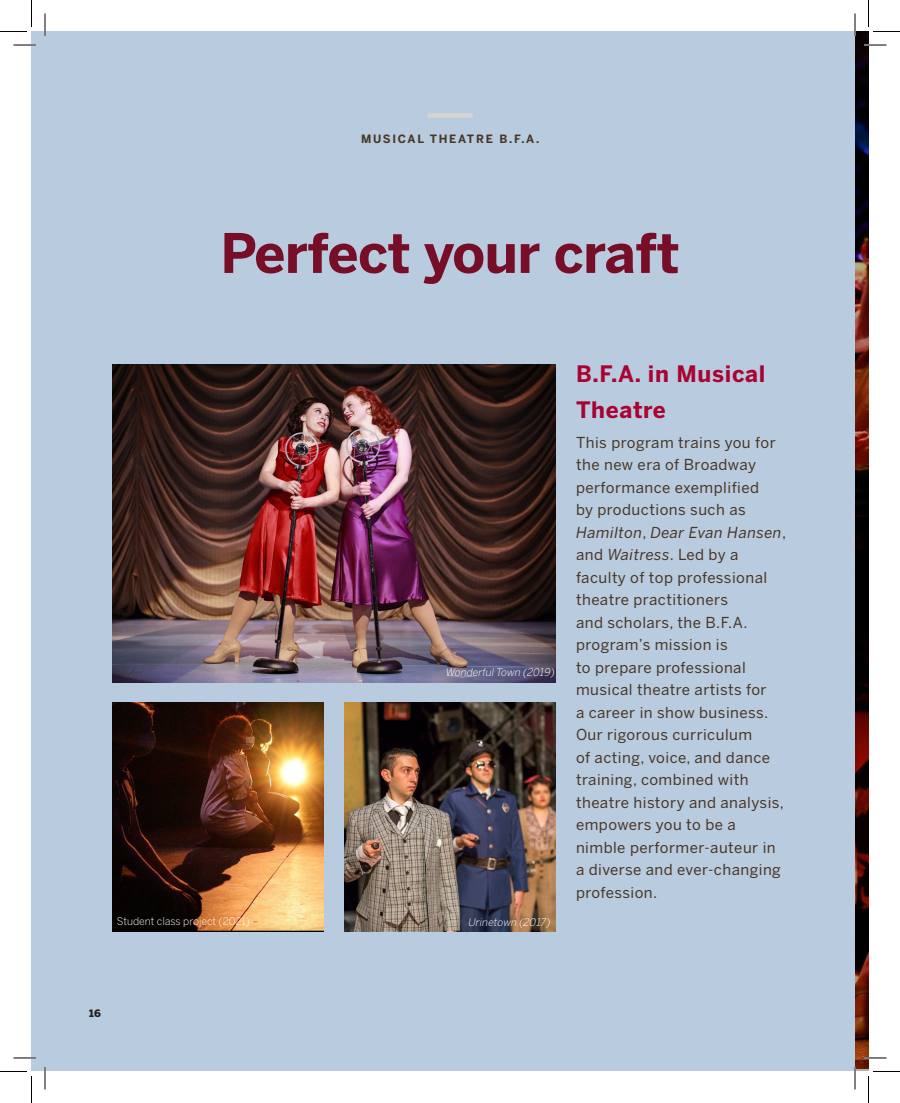
<style>
.page{position:relative;width:900px;height:1103px;background:#fff}
.page>*{position:absolute;margin:0;border:0;box-sizing:border-box;transform-origin:0 0}
.Attribution_Title{font:700 54px "Benton Sans";letter-spacing:-.01em;color:#770e28}
.t1{font:700 22.5px/36px "Benton Sans";letter-spacing:.03em;color:#a90332}
.t2{font:15px/22.5px "Benton Sans";letter-spacing:.03em;color:#483726}
.t3{font:700 11.4px "Benton Sans";letter-spacing:.15em;color:#483726}
.t4{font:italic 300 10.5px "Benton Sans";color:#fff}
.t5{font:300 10.5px "Benton Sans";color:#fff}
.t6{font:900 10.2px "Benton Sans";color:#231f20}
.s1{font-style:italic}
</style>
<div class="page">
<div style="left:32px;top:32px;width:823px;height:1039px;background:#b9cbdf"></div>
<div style="left:427px;top:113px;width:46px;height:5px;background:#d6d3d1"></div>
<img style="left:112px;top:702px;width:212px;height:229px">
<img style="left:112px;top:364px;width:444px;height:318px">
<img style="left:344px;top:702px;width:212px;height:230px">
<svg style="left:855px;top:32px;width:13px;height:1039px;background:#320e09"></svg>
<hr style="left:14px;top:44px;width:22px;height:2px;background:#fff">
<hr style="left:864px;top:44px;width:22px;height:2px;background:#fff">
<hr style="left:44px;top:14px;width:2px;height:22px;background:#fff">
<hr style="left:44px;top:1066px;width:2px;height:23px;background:#fff">
<hr style="left:854px;top:14px;width:2px;height:22px;background:#fff">
<hr style="left:854px;top:1066px;width:2px;height:23px;background:#fff">
<svg style="left:14px;top:45px;width:22px;height:1px"></svg>
<svg style="left:864px;top:45px;width:22px;height:1px"></svg>
<svg style="left:14px;top:1057px;width:22px;height:1px"></svg>
<svg style="left:864px;top:1057px;width:22px;height:1px"></svg>
<svg style="left:45px;top:14px;width:1px;height:22px"></svg>
<svg style="left:45px;top:1066px;width:1px;height:23px"></svg>
<svg style="left:855px;top:14px;width:1px;height:22px"></svg>
<svg style="left:855px;top:1066px;width:1px;height:23px"></svg>
<svg style="left:0;top:0;width:32px;height:32px"></svg>
<svg style="left:0;top:1071px;width:32px;height:31px"></svg>
<svg style="left:868px;top:0;width:32px;height:32px"></svg>
<svg style="left:868px;top:1071px;width:32px;height:31px"></svg>
<p class="t3" style="left:361px;top:131px;width:180px">MUSICAL THEATRE B.F.A.</p>
<p class="Attribution_Title" style="left:220px;top:219px;width:461px">Perfect your craft</p>
<p class="t5" style="left:117px;top:915px;width:135px">Student class project (2021)</p>
<p class="t6" style="left:89px;top:1006px;width:13px">16</p>
<p class="t4" style="left:445px;top:666px;width:113px">WonderfulTown (2019)</p>
<p class="t4" style="left:468px;top:915px;width:86px">Urinetown (2017)</p>
<p class="t1" style="left:576px;top:356px;width:191px">B.F.A. in Musical<br>Theatre</p>
<p class="t2" style="left:576px;top:431px;width:212px">This program trains you for the new era of Broadway performance exemplified<br>by productions such as<br><span class="s1">Hamilton</span>, <span class="s1">Dear Evan Hansen</span>, and <span class="s1">Waitress</span>. Led by a faculty of top professional theatre practitioners<br>and scholars, the B.F.A. program’s mission is<br>to prepare professional musical theatre artists for<br>a career in show business.<br>Our rigorous curriculum<br>of acting, voice, and dance training, combined with theatre history and analysis, empowers you to be a nimble performer-auteur in a diverse and ever-changing profession.</p>
</div>
